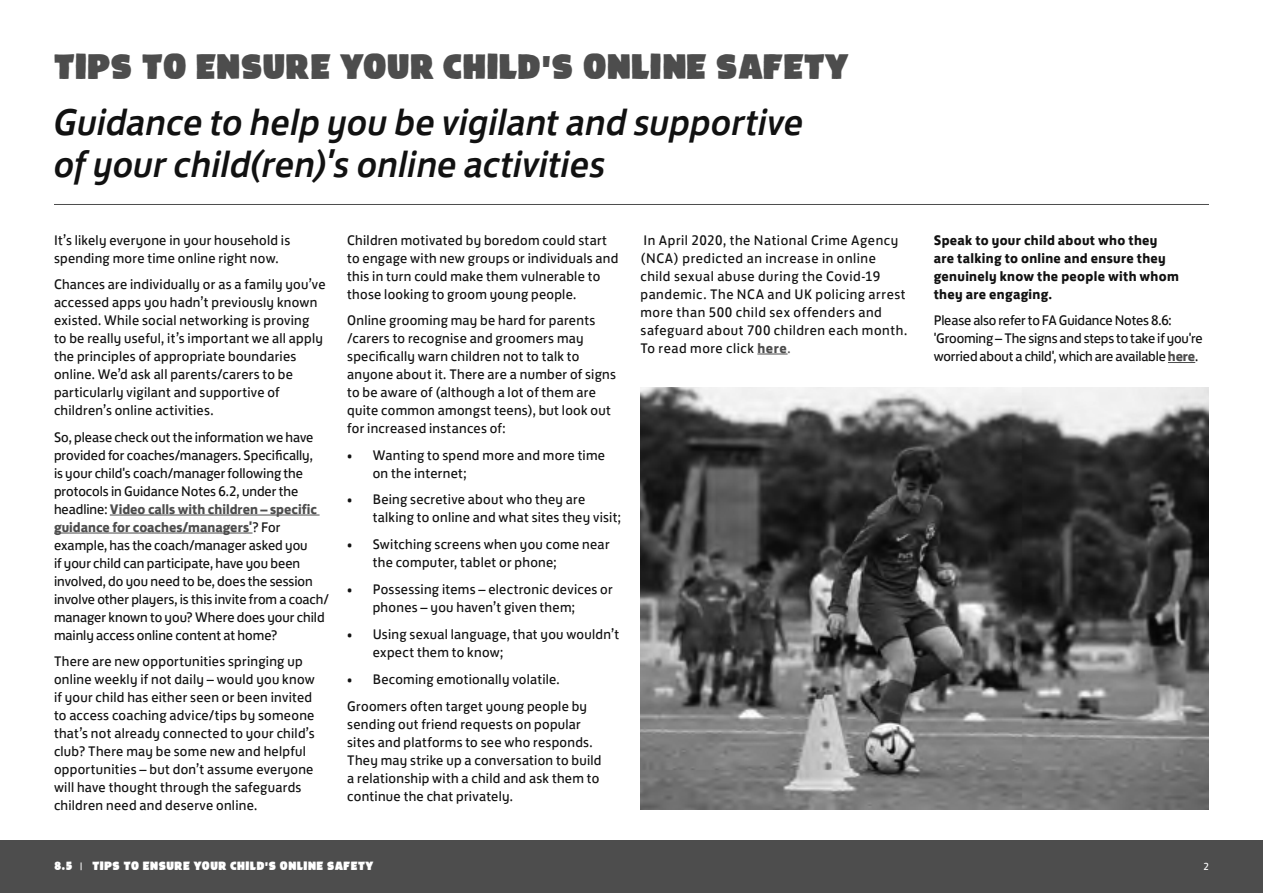
<style>
.page{position:relative;width:1263px;height:893px;background:#fff}
.page>*{position:absolute;margin:0;border:0;box-sizing:border-box;transform-origin:0 0}
.t1{font:italic 500 38.25px/41.8px "FS Jack";letter-spacing:-.005em;color:#111}
.t2{font:31.05px "FA Brush";color:#4d4d4d}
.t3{font:14.25px/18px "FS Jack";letter-spacing:.02em;color:#111}
.t4{font:14.25px/18px "FS Jack";color:#111}
.t5{font:14.25px/18px "FS Jack";letter-spacing:-.01em;color:#111}
.t6{font:700 14.25px/18px "FS Jack";letter-spacing:.02em;color:#111}
.t7{font:10.5px "FA Brush";letter-spacing:.03em;color:#fff}
.t8{font:10.5px "FS Jack";color:#fff}
.s1{font-family:"FS Jack Poster"}
.s2{font-weight:700;color:#4d4d4d}
.s3{color:#4d4d4d}
.s4{font-family:"FS Jack"}
</style>
<div class="page">
<hr style="left:110px;top:515px;width:210px;height:1px;background:#4d4d4d">
<hr style="left:54px;top:533px;width:198px;height:1px;background:#4d4d4d">
<hr style="left:54px;top:204px;width:1155px;height:1px;background:#4d4d4d">
<img style="left:640px;top:388px;width:569px;height:421px">
<hr style="left:757px;top:354px;width:30px;height:1px;background:#4d4d4d">
<svg style="left:1168px;top:362px;width:27px;height:1px"></svg>
<div style="left:0;top:840px;width:1263px;height:53px;background:#4d4d4d"></div>
<h2 class="t2" style="left:54px;top:54px;width:795px">TIPS TO ENSURE YOUR CHILD<span class="s1">'</span>S ONLINE SAFETY</h2>
<h1 class="t1" style="left:54px;top:99px;width:751px">Guidance to help you be vigilant and supportive of your child(ren)'s online activities</h1>
<p class="t3" style="left:54px;top:230px;width:238px">It’s likely everyone in your household is spending more time online right now.</p>
<p class="t3" style="left:54px;top:274px;width:273px">Chances are individually or as a family you’ve accessed apps you hadn’t previously known existed. While social networking is proving<br>to be really useful, it’s important we all apply the principles of appropriate boundaries online. We’d ask all parents/carers to be particularly vigilant and supportive of children’s online activities.</p>
<p class="t4" style="left:54px;top:427px;width:277px">So, please check out the information we have provided for coaches/managers. Specifically,<br>is your child's coach/manager following the protocols in Guidance Notes 6.2, under the headline: <span class="s2">Video calls with children – specific guidance for coaches/managers'</span>? For example, has the coach/manager asked you<br>if your child can participate, have you been involved, do you need to be, does the session involve other players, is this invite from a coach/ manager known to you? Where does your child mainly access online content at home?</p>
<p class="t3" style="left:54px;top:651px;width:262px">There are new opportunities springing up online weekly if not daily – would you know if your child has either seen or been invited to access coaching advice/tips by someone that’s not already connected to your child’s club? There may be some new and helpful opportunities – but don’t assume everyone will have thought through the safeguards children need and deserve online.</p>
<p class="t3" style="left:347px;top:229px;width:273px">Children motivated by boredom could start to engage with new groups or individuals and this in turn could make them vulnerable to those looking to groom young people.</p>
<p class="t3" style="left:347px;top:310px;width:270px">Online grooming may be hard for parents /carers to recognise and groomers may specifically warn children not to talk to anyone about it. There are a number of signs to be aware of (although a lot of them are quite common amongst teens), but look out for increased instances of:</p>
<p class="t3" style="left:373px;top:444px;width:234px;text-indent:-26px">• Wanting to spend more and more time on the internet;</p>
<p class="t3" style="left:373px;top:489px;width:250px;text-indent:-26px">• Being secretive about who they are talking to online and what sites they visit;</p>
<p class="t3" style="left:373px;top:534px;width:238px;text-indent:-26px">• Switching screens when you come near the computer, tablet or phone;</p>
<p class="t3" style="left:373px;top:579px;width:241px;text-indent:-26px">• Possessing items – electronic devices or phones – you haven’t given them;</p>
<p class="t3" style="left:373px;top:624px;width:248px;text-indent:-26px">• Using sexual language, that you wouldn’t expect them to know;</p>
<p class="t3" style="left:347px;top:665px;width:241px;line-height:27px">• Becoming emotionally volatile.<br>Groomers often target young people by</p>
<p class="t3" style="left:347px;top:714px;width:256px">sending out friend requests on popular sites and platforms to see who responds.<br>They may strike up a conversation to build a relationship with a child and ask them to continue the chat privately.</p>
<p class="t3" style="left:640px;top:230px;width:268px">In April 2020, the National Crime Agency (NCA) predicted an increase in online child sexual abuse during the Covid-19 pandemic. The NCA and UK policing arrest more than 500 child sex offenders and safeguard about 700 children each month.<br>To read more click <span class="s2">here</span><span class="s3">.</span></p>
<p class="t6" style="left:934px;top:230px;width:247px">Speak to your child about who they are talking to online and ensure they genuinely know the people with whom they are engaging.</p>
<p class="t5" style="left:934px;top:310px;width:270px">Please also refer to FA Guidance Notes 8.6: 'Grooming – The signs and steps to take if you're worried about a child', which are available <span class="s2">here</span>.</p>
<p class="t7" style="left:54px;top:862px;width:321px">8.5 <span class="s4">|</span> TIPS TO ENSURE YOUR CHILD<span class="s1">'</span>S ONLINE SAFETY</p>
<p class="t8" style="left:1203px;top:858px;width:7px">2</p>
</div>
